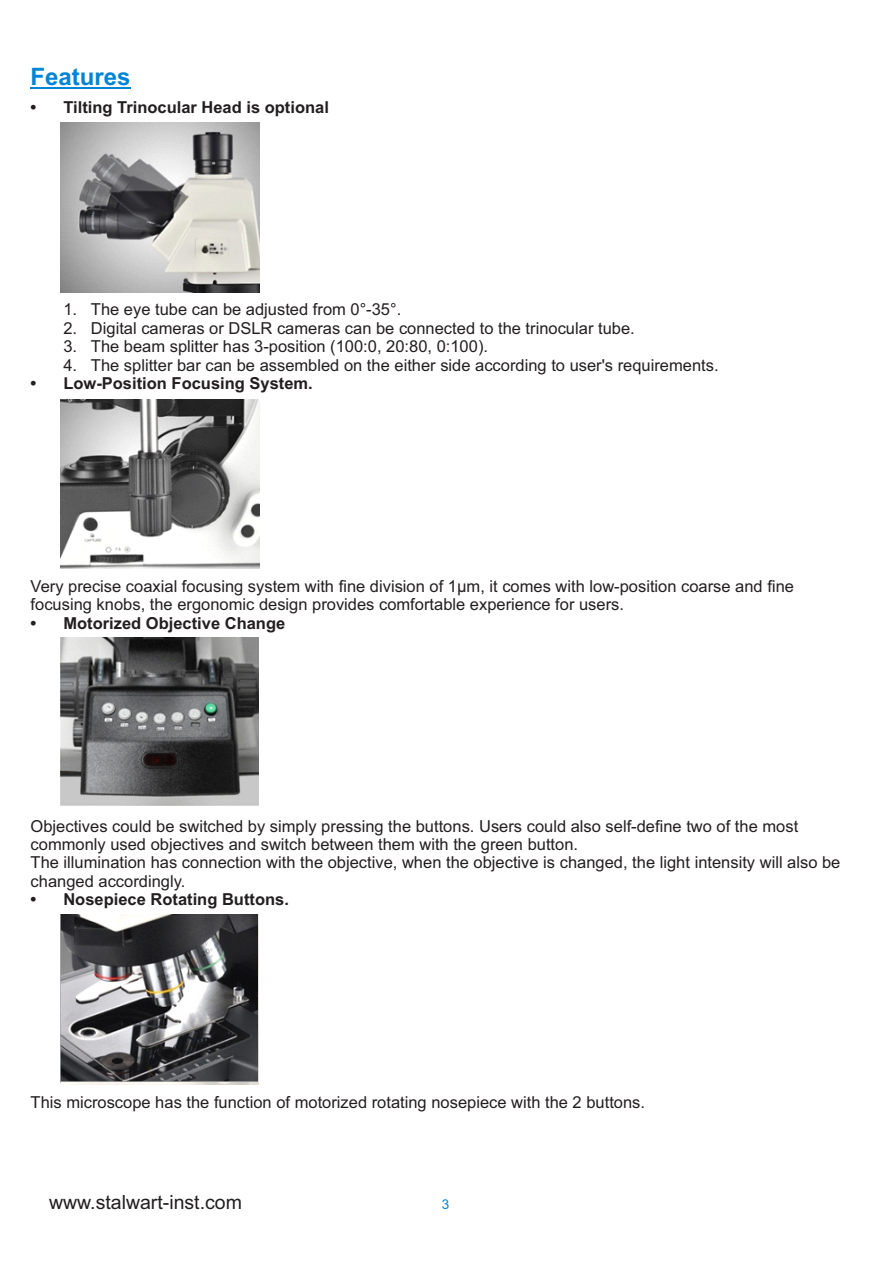
<style>
.page{position:relative;width:893px;height:1263px;background:#fff}
.page>*{position:absolute;margin:0;border:0;box-sizing:border-box;transform-origin:0 0}
.t1{font:700 24px "Arial";color:#0084d6}
.t2{font:19.5px "Arial";color:#231f20}
.t3{font:16.5px/18.5px "Arial";color:#231f20}
.t4{font:700 16.5px "Arial";color:#231f20}
.t5{font:13.5px "Arial";color:#0084d6}
</style>
<div class="page">
<hr style="left:31px;top:88px;width:100px;height:1px;background:#0084d6">
<img style="left:61px;top:123px;width:199px;height:169px">
<img style="left:61px;top:399px;width:198px;height:169px">
<img style="left:61px;top:637px;width:197px;height:168px">
<img style="left:61px;top:914px;width:197px;height:170px">
<img style="left:61px;top:914px;width:196px;height:167px">
<h1 class="t1" style="left:31px;top:68px;width:102px">Features</h1>
<p class="t4" style="left:31px;top:101px;width:300px">• Tilting Trinocular Head is optional</p>
<p class="t3" style="left:63px;top:302px;width:339px">1. The eye tube can be adjusted from 0°-35°.</p>
<p class="t3" style="left:63px;top:320px;width:573px">2. Digital cameras or DSLR cameras can be connected to the trinocular tube.</p>
<p class="t3" style="left:63px;top:339px;width:426px">3. The beam splitter has 3-position (100:0, 20:80, 0:100).</p>
<p class="t3" style="left:63px;top:357px;width:657px">4. The splitter bar can be assembled on the either side according to user's requirements.</p>
<p class="t4" style="left:31px;top:377px;width:284px">• Low-Position Focusing System.</p>
<p class="t3" style="left:31px;top:578px;width:765px">Very precise coaxial focusing system with fine division of 1μm, it comes with low-position coarse and fine focusing knobs, the ergonomic design provides comfortable experience for users.</p>
<p class="t4" style="left:31px;top:617px;width:256px">• Motorized Objective Change</p>
<p class="t3" style="left:31px;top:818px;width:811px">Objectives could be switched by simply pressing the buttons. Users could also self-define two of the most commonly used objectives and switch between them with the green button.<br>The illumination has connection with the objective, when the objective is changed, the light intensity will also be changed accordingly.</p>
<p class="t4" style="left:31px;top:893px;width:260px">• Nosepiece Rotating Buttons.</p>
<p class="t3" style="left:31px;top:1094px;width:616px">This microscope has the function of motorized rotating nosepiece with the 2 buttons.</p>
<p class="t2" style="left:49px;top:1194px;width:194px">www.stalwart-inst.com</p>
<p class="t5" style="left:442px;top:1199px;width:9px">3</p>
</div>
